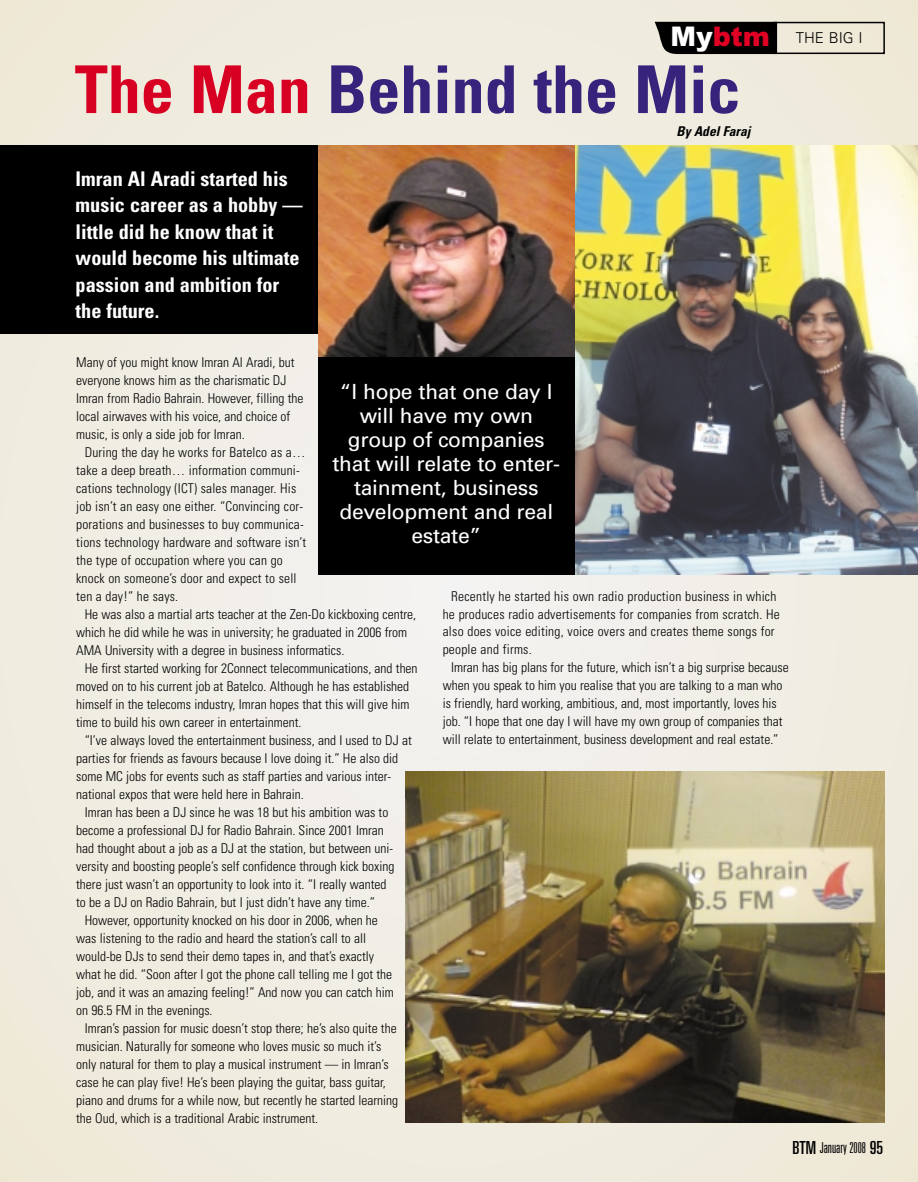
<style>
.page{position:relative;width:918px;height:1182px;background:#efeadb}
.page>*{position:absolute;margin:0;border:0;box-sizing:border-box;transform-origin:0 0}
.t1{font:700 condensed 66px "Univers";color:#37237c}
.t2{font:21px/24px "Univers";letter-spacing:-.01em;color:#fff;text-align:center}
.t3{font:700 condensed 20.25px/26.4px "Univers";color:#fff}
.t4{font:300 ultra-condensed 15px "Univers";color:#000}
.t5{font:300 15px "Univers";color:#000}
.t6{font:300 condensed 13.5px/18px "Univers";color:#000}
.t7{font:300 condensed 13.5px/18px "Univers";letter-spacing:.02em;color:#000}
.t8{font:italic 700 condensed 13.5px "Univers";color:#000}
.s1{font-family:"Arial";font-weight:900;font-size:27.15px;color:#fff}
.s2{font-family:"Arial";font-weight:900;font-size:27.15px;color:#df0024}
.s3{color:#d70022}
.s4{font-weight:400;font-size:18px}
</style>
<div class="page">
<div style="left:0;top:16px;width:914px;height:1151px;background:#efebdd"></div>
<div style="left:13px;top:35px;width:886px;height:1113px;background:#f0ece0;border-radius:50%"></div>
<div style="left:102px;top:146px;width:709px;height:891px;background:#f1ede4;border-radius:50%"></div>
<div style="left:176px;top:239px;width:561px;height:705px;background:#f1eee8;border-radius:50%"></div>
<div style="left:279px;top:369px;width:354px;height:445px;background:#f2f0ec;border-radius:50%"></div>
<div style="left:382px;top:499px;width:148px;height:185px;background:#f3f2f0;border-radius:50%"></div>
<div style="left:0;top:145px;width:376px;height:189px;background:#000"></div>
<img style="left:574px;top:145px;width:344px;height:430px">
<img style="left:318px;top:145px;width:256px;height:212px">
<div style="left:655px;top:22px;width:119px;height:32px;background:#000"></div>
<div style="left:774px;top:22px;width:111px;height:32px;border:2px solid #000"></div>
<img style="left:406px;top:772px;width:479px;height:350px">
<div style="left:318px;top:357px;width:257px;height:218px;background:#000"></div>
<p class="t5" style="left:671px;top:32px;width:194px"><span class="s1">My</span><span class="s2">btm</span> THE BIG I</p>
<h1 class="t1" style="left:75px;top:65px;width:667px"><span class="s3">The Man</span> Behind the Mic</h1>
<h3 class="t3" style="left:76px;top:168px;width:229px">Imran Al Aradi started his music career as a hobby — little did he know that it would become his ultimate passion and ambition for the future.</h3>
<p class="t8" style="left:677px;top:126px;width:76px">By Adel Faraj</p>
<p class="t6" style="left:76px;top:354px;width:229px">Many of you might know Imran Al Aradi, but everyone knows him as the charismatic DJ Imran from Radio Bahrain. However, filling the local airwaves with his voice, and choice of music, is only a side job for Imran.</p>
<p class="t6" style="left:76px;top:444px;width:231px;text-indent:9px">During the day he works for Batelco as a… take a deep breath… information communi&shy;cations technology (ICT) sales manager. His job isn’t an easy one either. “Convincing cor&shy;porations and businesses to buy communica&shy;tions technology hardware and software isn’t the type of occupation where you can go knock on someone’s door and expect to sell ten a day!” he says.</p>
<p class="t6" style="left:76px;top:606px;width:342px;text-indent:9px">He was also a martial arts teacher at the Zen-Do kickboxing centre, which he did while he was in university; he graduated in 2006 from<br>AMA University with a degree in business informatics.</p>
<p class="t6" style="left:76px;top:660px;width:343px;text-indent:9px">He first started working for 2Connect telecommunications, and then moved on to his current job at Batelco. Although he has established himself in the telecoms industry, Imran hopes that this will give him time to build his own career in entertainment.</p>
<p class="t6" style="left:85px;top:732px;width:329px">“I’ve always loved the entertainment business, and I used to DJ at</p>
<p class="t6" style="left:76px;top:750px;width:324px">parties for friends as favours because I love doing it.” He also did</p>
<p class="t6" style="left:76px;top:768px;width:317px">some MC jobs for events such as staff parties and various inter-</p>
<p class="t6" style="left:76px;top:786px;width:229px">national expos that were held here in Bahrain.</p>
<p class="t6" style="left:85px;top:804px;width:305px">Imran has been a DJ since he was 18 but his ambition was to</p>
<p class="t6" style="left:76px;top:822px;width:309px">become a professional DJ for Radio Bahrain. Since 2001 Imran</p>
<p class="t6" style="left:76px;top:840px;width:319px">had thought about a job as a DJ at the station, but between uni-</p>
<p class="t6" style="left:76px;top:858px;width:320px">versity and boosting people’s self confidence through kick boxing</p>
<p class="t6" style="left:76px;top:876px;width:312px">there just wasn’t an opportunity to look into it. “I really wanted</p>
<p class="t6" style="left:76px;top:894px;width:300px">to be a DJ on Radio Bahrain, but I just didn’t have any time.”</p>
<p class="t6" style="left:85px;top:912px;width:295px">However, opportunity knocked on his door in 2006, when he</p>
<p class="t6" style="left:76px;top:930px;width:291px">was listening to the radio and heard the station’s call to all</p>
<p class="t6" style="left:76px;top:948px;width:299px">would-be DJs to send their demo tapes in, and that’s exactly</p>
<p class="t6" style="left:76px;top:966px;width:317px">what he did. “Soon after I got the phone call telling me I got the</p>
<p class="t6" style="left:76px;top:984px;width:319px">job, and it was an amazing feeling!” And now you can catch him</p>
<p class="t6" style="left:76px;top:1002px;width:138px">on 96.5 FM in the evenings.</p>
<p class="t6" style="left:85px;top:1020px;width:313px">Imran’s passion for music doesn’t stop there; he’s also quite the</p>
<p class="t6" style="left:76px;top:1038px;width:307px">musician. Naturally for someone who loves music so much it’s</p>
<p class="t6" style="left:76px;top:1056px;width:314px">only natural for them to play a musical instrument — in Imran’s</p>
<p class="t6" style="left:76px;top:1074px;width:311px">case he can play five! He’s been playing the guitar, bass guitar,</p>
<p class="t6" style="left:76px;top:1092px;width:323px">piano and drums for a while now, but recently he started learning</p>
<p class="t6" style="left:76px;top:1110px;width:243px">the Oud, which is a traditional Arabic instrument.</p>
<h2 class="t2" style="left:333px;top:382px;width:229px">“I hope that one day I will have my own group of companies that will relate to enter&shy;tainment, business development and real estate”</h2>
<p class="t7" style="left:443px;top:588px;width:339px;text-indent:9px">Recently he started his own radio production business in which he produces radio advertisements for companies from scratch. He also does voice editing, voice overs and creates theme songs for people and firms.</p>
<p class="t6" style="left:443px;top:660px;width:347px;text-indent:9px">Imran has big plans for the future, which isn’t a big surprise because when you speak to him you realise that you are talking to a man who is friendly, hard working, ambitious, and, most importantly, loves his job. “I hope that one day I will have my own group of companies that will relate to entertainment, business development and real estate.”</p>
<p class="t4" style="left:792px;top:1142px;width:92px"><span class="s4">BTM</span> January 2008 <span class="s4">95</span></p>
</div>
